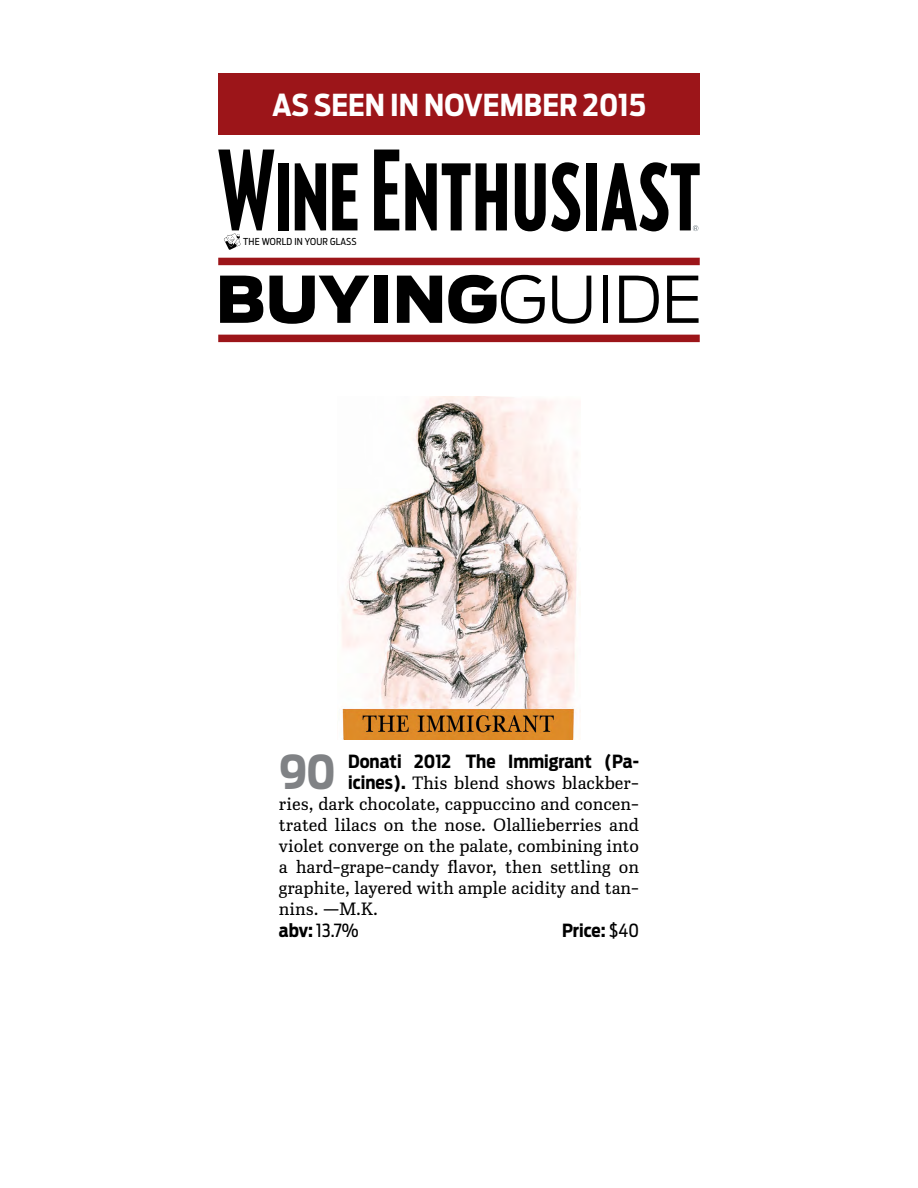
<style>
.page{position:relative;width:918px;height:1188px;background:#fff}
.page>*{position:absolute;margin:0;border:0;box-sizing:border-box;transform-origin:0 0}
.t1{font:900 63.75px "Antenna";color:#000}
.t2{font:700 46.35px "Antenna Cond";color:#808285}
.t3{font:700 30px "Antenna Cond";color:#fff}
.t4{font:300 18px/21px "Ibis Text";color:#000;text-align:justify}
.t5{font:700 18px "Antenna Cond";color:#000}
.t6{font:18px "Antenna Cond";color:#000}
.t7{font:9.45px "Antenna Cond";letter-spacing:.02em;color:#000}
.s1{font-weight:300}
.s2{font-family:"Antenna Cond";font-weight:700}
.s3{font-weight:700}
.s4{font-weight:400}
</style>
<div class="page">
<div style="left:218px;top:74px;width:482px;height:61px;background:#9c1519"></div>
<div style="left:278px;top:163px;width:11px;height:67px;background:#000"></div>
<svg style="left:295px;top:163px;width:31px;height:68px"></svg>
<svg style="left:332px;top:163px;width:25px;height:67px"></svg>
<svg style="left:374px;top:150px;width:25px;height:80px"></svg>
<svg style="left:405px;top:163px;width:102px;height:68px"></svg>
<svg style="left:515px;top:162px;width:65px;height:69px"></svg>
<div style="left:586px;top:163px;width:11px;height:67px;background:#000"></div>
<svg style="left:601px;top:162px;width:99px;height:69px"></svg>
<svg style="left:218px;top:150px;width:56px;height:100px"></svg>
<div style="left:218px;top:335px;width:482px;height:7px;background:#9c1519"></div>
<div style="left:218px;top:258px;width:482px;height:7px;background:#9c1519"></div>
<img style="left:341px;top:397px;width:240px;height:343px">
<h3 class="t3" style="left:272px;top:85px;width:375px">AS SEEN IN NOVEMBER 2015</h3>
<p class="t7" style="left:243px;top:236px;width:115px">THE WORLD IN YOUR GLASS</p>
<h1 class="t1" style="left:216px;top:254px;width:488px">BUYING<span class="s1">GUIDE</span></h1>
<h2 class="t2" style="left:279px;top:741px;width:58px">90</h2>
<p class="t5" style="left:348px;top:749px;width:292px">Donati 2012 The Immigrant (Pa-</p>
<p class="t4" style="left:279px;top:772px;width:362px;text-indent:69px"><span class="s2">icines).</span> This blend shows blackber&shy;ries, dark chocolate, cappuccino and concen&shy;trated lilacs on the nose. Olallieberries and violet converge on the palate, combining into a hard-grape-candy flavor, then settling on graphite, layered with ample acidity and tan&shy;nins. —M.K.</p>
<p class="t6" style="left:279px;top:919px;width:81px"><span class="s3">abv:</span> 13.7%</p>
<p class="t5" style="left:562px;top:918px;width:78px">Price: <span class="s4">$40</span></p>
</div>
